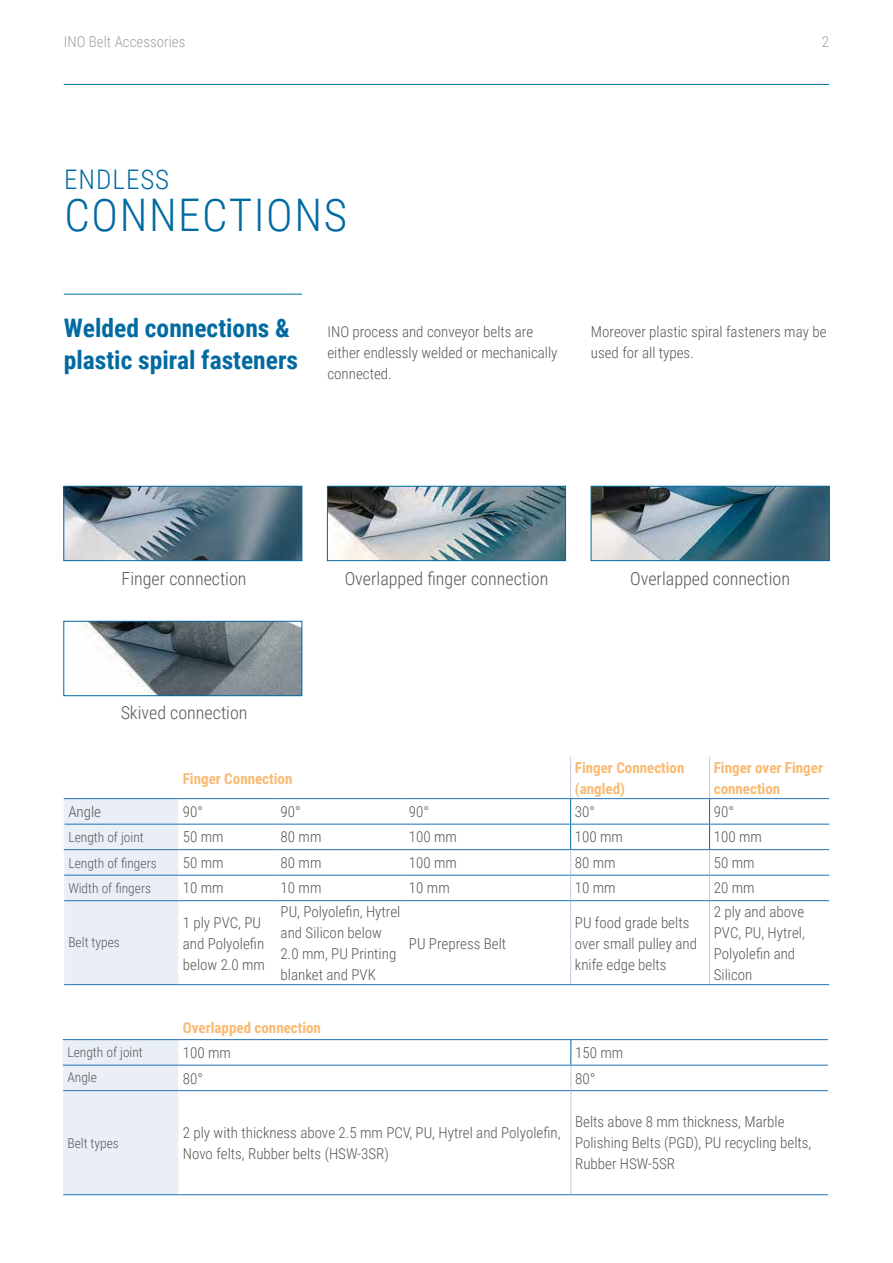
<style>
.page{position:relative;width:893px;height:1263px;background:#fff}
.page>*{position:absolute;margin:0;border:0;box-sizing:border-box;transform-origin:0 0}
.t1{font:300 45px "Roboto Condensed";letter-spacing:.035em;color:#006aa1}
.t2{font:300 27px "Roboto Condensed";letter-spacing:.035em;color:#006aa1}
.t3{font:700 25.5px/31.5px "Roboto Condensed";color:#006aa1}
.t4{font:300 18px "Roboto Condensed";color:#575756}
.t5{font:300 15px/21px "Roboto Condensed";color:#575756}
.t6{font:700 15px/21px "Roboto Condensed";color:#f9ba73}
.t7{font:300 15px "Roboto Condensed";color:#a1a1a1}
.t8{font:300 13.5px "Roboto Condensed";color:#575756}
</style>
<div class="page">
<img style="left:66px;top:488px;width:234px;height:71px">
<div style="left:64px;top:486px;width:238px;height:75px;border:1px solid #006aa1"></div>
<svg style="left:179px;top:799px;width:650px;height:185px"></svg>
<div style="left:64px;top:799px;width:115px;height:185px;background:#eaeff7"></div>
<hr style="left:64px;top:849px;width:115px;height:1px;background:#1f71b5">
<hr style="left:179px;top:849px;width:97px;height:1px;background:#1f71b5">
<hr style="left:276px;top:849px;width:129px;height:1px;background:#1f71b5">
<hr style="left:405px;top:849px;width:166px;height:1px;background:#1f71b5">
<hr style="left:710px;top:849px;width:119px;height:1px;background:#1f71b5">
<hr style="left:64px;top:875px;width:115px;height:1px;background:#1f71b5">
<hr style="left:179px;top:875px;width:97px;height:1px;background:#1f71b5">
<hr style="left:276px;top:875px;width:129px;height:1px;background:#1f71b5">
<hr style="left:405px;top:875px;width:166px;height:1px;background:#1f71b5">
<hr style="left:710px;top:875px;width:119px;height:1px;background:#1f71b5">
<hr style="left:64px;top:900px;width:115px;height:1px;background:#1f71b5">
<hr style="left:179px;top:900px;width:97px;height:1px;background:#1f71b5">
<hr style="left:276px;top:900px;width:129px;height:1px;background:#1f71b5">
<hr style="left:405px;top:900px;width:166px;height:1px;background:#1f71b5">
<hr style="left:710px;top:900px;width:119px;height:1px;background:#1f71b5">
<hr style="left:64px;top:984px;width:115px;height:1px;background:#1f71b5">
<hr style="left:179px;top:984px;width:97px;height:1px;background:#1f71b5">
<hr style="left:276px;top:984px;width:129px;height:1px;background:#1f71b5">
<hr style="left:405px;top:984px;width:166px;height:1px;background:#1f71b5">
<hr style="left:710px;top:984px;width:119px;height:1px;background:#1f71b5">
<hr style="left:64px;top:798px;width:115px;height:1px;background:#1f71b5">
<hr style="left:710px;top:798px;width:119px;height:1px;background:#1f71b5">
<hr style="left:65px;top:824px;width:114px;height:1px;background:#1f71b5">
<hr style="left:179px;top:824px;width:97px;height:1px;background:#1f71b5">
<hr style="left:276px;top:824px;width:129px;height:1px;background:#1f71b5">
<hr style="left:405px;top:824px;width:166px;height:1px;background:#1f71b5">
<hr style="left:710px;top:824px;width:119px;height:1px;background:#1f71b5">
<hr style="left:179px;top:798px;width:97px;height:1px;background:#1f71b5">
<hr style="left:276px;top:798px;width:129px;height:1px;background:#1f71b5">
<hr style="left:405px;top:798px;width:166px;height:1px;background:#1f71b5">
<hr style="left:570px;top:757px;width:1px;height:41px;background:#bccce3">
<hr style="left:709px;top:757px;width:1px;height:41px;background:#bccce3">
<hr style="left:570px;top:901px;width:1px;height:83px;background:#bccce3">
<hr style="left:709px;top:901px;width:1px;height:83px;background:#bccce3">
<hr style="left:571px;top:798px;width:139px;height:1px;background:#1f71b5">
<hr style="left:571px;top:824px;width:139px;height:1px;background:#1f71b5">
<hr style="left:571px;top:849px;width:139px;height:1px;background:#1f71b5">
<hr style="left:571px;top:875px;width:139px;height:1px;background:#1f71b5">
<hr style="left:571px;top:900px;width:139px;height:1px;background:#1f71b5">
<hr style="left:571px;top:984px;width:139px;height:1px;background:#1f71b5">
<svg style="left:570px;top:799px;width:1px;height:101px"></svg>
<svg style="left:709px;top:799px;width:1px;height:101px"></svg>
<img style="left:329px;top:488px;width:235px;height:71px">
<div style="left:327px;top:486px;width:239px;height:75px;border:1px solid #006aa1"></div>
<img style="left:84px;top:623px;width:216px;height:71px">
<div style="left:64px;top:621px;width:238px;height:75px;border:1px solid #006aa1"></div>
<svg style="left:179px;top:1040px;width:649px;height:154px"></svg>
<div style="left:63px;top:1040px;width:116px;height:154px;background:#eaeff7"></div>
<hr style="left:63px;top:1065px;width:116px;height:1px;background:#1f71b5">
<hr style="left:63px;top:1090px;width:116px;height:1px;background:#1f71b5">
<hr style="left:63px;top:1194px;width:116px;height:1px;background:#1f71b5">
<hr style="left:63px;top:1039px;width:116px;height:1px;background:#1f71b5">
<hr style="left:179px;top:1065px;width:392px;height:1px;background:#1f71b5">
<hr style="left:179px;top:1090px;width:392px;height:1px;background:#1f71b5">
<hr style="left:179px;top:1194px;width:392px;height:1px;background:#1f71b5">
<hr style="left:571px;top:1065px;width:257px;height:1px;background:#1f71b5">
<hr style="left:571px;top:1090px;width:257px;height:1px;background:#1f71b5">
<hr style="left:571px;top:1194px;width:257px;height:1px;background:#1f71b5">
<svg style="left:570px;top:1040px;width:1px;height:50px"></svg>
<hr style="left:570px;top:1091px;width:1px;height:103px;background:#bccce3">
<hr style="left:179px;top:1039px;width:392px;height:1px;background:#1f71b5">
<hr style="left:571px;top:1039px;width:257px;height:1px;background:#1f71b5">
<img style="left:593px;top:488px;width:234px;height:71px">
<div style="left:591px;top:486px;width:238px;height:75px;border:1px solid #006aa1"></div>
<hr style="left:64px;top:294px;width:238px;height:1px;background:#006aa1">
<hr style="left:64px;top:84px;width:765px;height:1px;background:#006aa1">
<p class="t7" style="left:64px;top:32px;width:123px">INO Belt Accessories</p>
<p class="t7" style="left:822px;top:32px;width:9px">2</p>
<h2 class="t2" style="left:64px;top:161px;width:106px">ENDLESS</h2>
<h1 class="t1" style="left:65px;top:184px;width:284px">CONNECTIONS</h1>
<h3 class="t3" style="left:64px;top:311px;width:236px">Welded connections &amp; plastic spiral fasteners</h3>
<p class="t5" style="left:327px;top:320px;width:232px">INO process and conveyor belts are either endlessly welded or mechanically connected.</p>
<p class="t5" style="left:591px;top:320px;width:237px">Moreover plastic spiral fasteners may be used for all types.</p>
<p class="t4" style="left:122px;top:566px;width:126px">Finger connection</p>
<p class="t4" style="left:121px;top:700px;width:128px">Skived connection</p>
<p class="t4" style="left:345px;top:566px;width:205px">Overlapped finger connection</p>
<p class="t4" style="left:630px;top:566px;width:162px">Overlapped connection</p>
<p class="t6" style="left:183px;top:767px;width:111px">Finger Connection</p>
<p class="t6" style="left:575px;top:757px;width:111px">Finger Connection (angled)</p>
<p class="t6" style="left:714px;top:757px;width:111px">Finger over Finger connection</p>
<p class="t5" style="left:68px;top:800px;width:34px">Angle</p>
<p class="t5" style="left:183px;top:800px;width:22px">90°</p>
<p class="t5" style="left:281px;top:800px;width:22px">90°</p>
<p class="t5" style="left:409px;top:800px;width:22px">90°</p>
<p class="t5" style="left:575px;top:800px;width:22px">30°</p>
<p class="t5" style="left:714px;top:800px;width:22px">90°</p>
<p class="t8" style="left:68px;top:828px;width:77px">Length of joint</p>
<p class="t5" style="left:183px;top:826px;width:42px">50 mm</p>
<p class="t5" style="left:281px;top:826px;width:42px">80 mm</p>
<p class="t5" style="left:409px;top:826px;width:50px">100 mm</p>
<p class="t5" style="left:575px;top:826px;width:50px">100 mm</p>
<p class="t5" style="left:714px;top:826px;width:50px">100 mm</p>
<p class="t8" style="left:68px;top:854px;width:90px">Length of fingers</p>
<p class="t5" style="left:183px;top:851px;width:42px">50 mm</p>
<p class="t5" style="left:281px;top:851px;width:42px">80 mm</p>
<p class="t5" style="left:409px;top:851px;width:50px">100 mm</p>
<p class="t5" style="left:575px;top:851px;width:42px">80 mm</p>
<p class="t5" style="left:714px;top:851px;width:42px">50 mm</p>
<p class="t8" style="left:68px;top:879px;width:84px">Width of fingers</p>
<p class="t5" style="left:183px;top:877px;width:42px">10 mm</p>
<p class="t5" style="left:281px;top:877px;width:42px">10 mm</p>
<p class="t5" style="left:409px;top:877px;width:42px">10 mm</p>
<p class="t5" style="left:575px;top:877px;width:42px">10 mm</p>
<p class="t5" style="left:714px;top:877px;width:42px">20 mm</p>
<p class="t8" style="left:68px;top:933px;width:53px">Belt types</p>
<p class="t5" style="left:183px;top:911px;width:84px">1 ply PVC, PU and Polyolefin below 2.0 mm</p>
<p class="t5" style="left:281px;top:901px;width:121px">PU, Polyolefin, Hytrel and Silicon below<br>2.0 mm, PU Printing blanket and PVK</p>
<p class="t5" style="left:409px;top:932px;width:99px">PU Prepress Belt</p>
<p class="t6" style="left:183px;top:1016px;width:140px">Overlapped connection</p>
<p class="t5" style="left:575px;top:911px;width:124px">PU food grade belts over small pulley and knife edge belts</p>
<p class="t5" style="left:714px;top:901px;width:93px">2 ply and above<br>PVC, PU, Hytrel,<br>Polyolefin and<br>Silicon</p>
<p class="t8" style="left:67px;top:1042px;width:77px">Length of joint</p>
<p class="t5" style="left:183px;top:1042px;width:50px">100 mm</p>
<p class="t5" style="left:575px;top:1042px;width:50px">150 mm</p>
<p class="t8" style="left:67px;top:1068px;width:31px">Angle</p>
<p class="t5" style="left:183px;top:1067px;width:22px">80°</p>
<p class="t5" style="left:575px;top:1067px;width:22px">80°</p>
<p class="t8" style="left:67px;top:1134px;width:53px">Belt types</p>
<p class="t5" style="left:183px;top:1121px;width:379px">2 ply with thickness above 2.5 mm PCV, PU, Hytrel and Polyolefin,<br>Novo felts, Rubber belts (HSW-3SR)</p>
<p class="t5" style="left:575px;top:1111px;width:238px">Belts above 8 mm thickness, Marble<br>Polishing Belts (PGD), PU recycling belts,<br>Rubber HSW-5SR</p>
</div>
